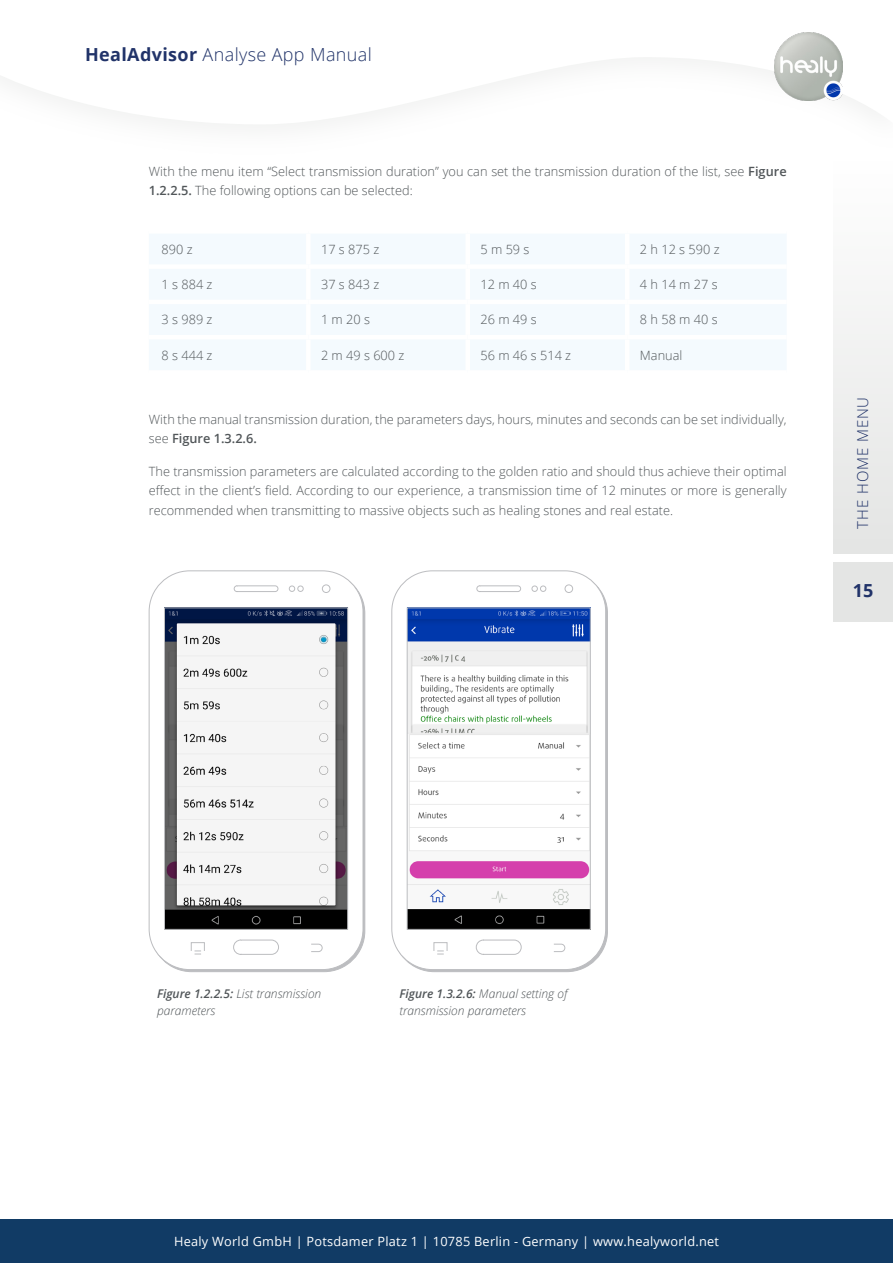
<style>
.page{position:relative;width:893px;height:1263px;background:#fff}
.page>*{position:absolute;margin:0;border:0;box-sizing:border-box;transform-origin:0 0}
.t1{font:300 18px "Open Sans";letter-spacing:.02em;color:#213369}
.t2{font:700 18px "Open Sans";color:#213369}
.t3{font:300 15px "Open Sans";letter-spacing:.06em;color:#213369}
.B_Fließtext{font:300 12.75px/19.5px "Open Sans";color:#515659}
.B_Tabellen_Texte_gra{font:300 12.75px "Open Sans";color:#515659}
.t4{font:12.75px "Open Sans";letter-spacing:.02em;color:#fff}
.B_BU_small_kursiv{font:italic 300 12px/16.5px "Open Sans";color:#515659}
.s1{font-weight:700}
.s2{font-weight:600}
</style>
<div class="page">
<div style="left:833px;top:161px;width:60px;height:392px;background:linear-gradient(to right,#f1f1f1,#f1f1f1)"></div>
<div style="left:833px;top:562px;width:60px;height:59px;background:#e4e5e4"></div>
<svg style="left:4px;top:58px;width:867px;height:66px"></svg>
<img style="left:774px;top:32px;width:69px;height:69px">
<div style="left:0;top:1219px;width:893px;height:44px;background:#113b65"></div>
<div style="left:149px;top:234px;width:637px;height:136px;background:#f4fafe"></div>
<div style="left:306px;top:234px;width:5px;height:30px;background:#fff"></div>
<div style="left:465px;top:234px;width:5px;height:30px;background:#fff"></div>
<hr style="left:625px;top:234px;width:4px;height:30px;background:#fff">
<div style="left:149px;top:264px;width:159px;height:5px;background:#fff"></div>
<div style="left:308px;top:264px;width:160px;height:5px;background:#fff"></div>
<div style="left:306px;top:269px;width:5px;height:31px;background:#fff"></div>
<div style="left:468px;top:264px;width:159px;height:5px;background:#fff"></div>
<div style="left:465px;top:269px;width:5px;height:31px;background:#fff"></div>
<div style="left:627px;top:264px;width:160px;height:5px;background:#fff"></div>
<hr style="left:625px;top:269px;width:4px;height:31px;background:#fff">
<hr style="left:149px;top:300px;width:159px;height:4px;background:#fff">
<hr style="left:308px;top:300px;width:160px;height:4px;background:#fff">
<div style="left:306px;top:304px;width:5px;height:31px;background:#fff"></div>
<hr style="left:468px;top:300px;width:159px;height:4px;background:#fff">
<div style="left:465px;top:304px;width:5px;height:31px;background:#fff"></div>
<hr style="left:627px;top:300px;width:160px;height:4px;background:#fff">
<hr style="left:625px;top:304px;width:4px;height:31px;background:#fff">
<hr style="left:149px;top:335px;width:159px;height:4px;background:#fff">
<hr style="left:308px;top:335px;width:160px;height:4px;background:#fff">
<div style="left:306px;top:339px;width:5px;height:31px;background:#fff"></div>
<hr style="left:468px;top:335px;width:159px;height:4px;background:#fff">
<div style="left:465px;top:339px;width:5px;height:31px;background:#fff"></div>
<hr style="left:627px;top:335px;width:160px;height:4px;background:#fff">
<hr style="left:625px;top:339px;width:4px;height:31px;background:#fff">
<div style="left:149px;top:570px;width:214px;height:400px;border:1px solid #bcbdc0;border-radius:41px"></div>
<div style="left:322px;top:585px;width:8px;height:8px;border:1px solid #bcbdc0;border-radius:50%"></div>
<svg style="left:233px;top:939px;width:46px;height:16px"></svg>
<svg style="left:234px;top:585px;width:45px;height:7px"></svg>
<svg style="left:289px;top:585px;width:15px;height:7px"></svg>
<svg style="left:311px;top:943px;width:12px;height:9px"></svg>
<div style="left:191px;top:942px;width:14px;height:9px;border:1px solid #bcbdc0"></div>
<svg style="left:195px;top:951px;width:6px;height:4px"></svg>
<img style="left:166px;top:610px;width:180px;height:318px">
<div style="left:164px;top:608px;width:184px;height:322px;border:1px solid #bcbdc0"></div>
<div style="left:391px;top:570px;width:215px;height:400px;border:1px solid #bcbdc0;border-radius:41px"></div>
<div style="left:565px;top:585px;width:8px;height:8px;border:1px solid #bcbdc0;border-radius:50%"></div>
<svg style="left:476px;top:939px;width:46px;height:16px"></svg>
<svg style="left:476px;top:585px;width:45px;height:7px"></svg>
<svg style="left:531px;top:585px;width:15px;height:7px"></svg>
<svg style="left:554px;top:943px;width:11px;height:9px"></svg>
<div style="left:434px;top:942px;width:13px;height:9px;border:1px solid #bcbdc0"></div>
<svg style="left:437px;top:951px;width:7px;height:4px"></svg>
<img style="left:409px;top:610px;width:180px;height:318px">
<div style="left:407px;top:608px;width:184px;height:322px;border:1px solid #bcbdc0"></div>
<h1 class="t1" style="left:85px;top:43px;width:288px"><span class="s1">HealAdvisor</span> Analyse App Manual</h1>
<p class="B_Fließtext" style="left:149px;top:161px;width:639px">With the menu item “Select transmission duration” you can set the transmission duration of the list, see <span class="s2">Figure<br>1.2.2.5.</span> The following options can be selected:</p>
<p class="B_Tabellen_Texte_gra" style="left:162px;top:240px;width:33px">890 z</p>
<p class="B_Tabellen_Texte_gra" style="left:321px;top:240px;width:60px">17 s 875 z</p>
<p class="B_Tabellen_Texte_gra" style="left:480px;top:240px;width:50px">5 m 59 s</p>
<p class="B_Tabellen_Texte_gra" style="left:640px;top:240px;width:81px">2 h 12 s 590 z</p>
<p class="B_Tabellen_Texte_gra" style="left:162px;top:276px;width:52px">1 s 884 z</p>
<p class="B_Tabellen_Texte_gra" style="left:321px;top:276px;width:60px">37 s 843 z</p>
<p class="B_Tabellen_Texte_gra" style="left:480px;top:276px;width:58px">12 m 40 s</p>
<p class="B_Tabellen_Texte_gra" style="left:640px;top:276px;width:79px">4 h 14 m 27 s</p>
<p class="B_Tabellen_Texte_gra" style="left:162px;top:311px;width:52px">3 s 989 z</p>
<p class="B_Tabellen_Texte_gra" style="left:321px;top:311px;width:50px">1 m 20 s</p>
<p class="B_Tabellen_Texte_gra" style="left:480px;top:311px;width:58px">26 m 49 s</p>
<p class="B_Tabellen_Texte_gra" style="left:640px;top:311px;width:79px">8 h 58 m 40 s</p>
<p class="B_Tabellen_Texte_gra" style="left:162px;top:346px;width:52px">8 s 444 z</p>
<p class="B_Tabellen_Texte_gra" style="left:321px;top:346px;width:85px">2 m 49 s 600 z</p>
<p class="B_Tabellen_Texte_gra" style="left:480px;top:346px;width:92px">56 m 46 s 514 z</p>
<p class="B_Tabellen_Texte_gra" style="left:640px;top:346px;width:44px">Manual</p>
<p class="B_Fließtext" style="left:149px;top:409px;width:639px">With the manual transmission duration, the parameters days, hours, minutes and seconds can be set individually, see <span class="s2">Figure 1.3.2.6.</span></p>
<p class="B_Fließtext" style="left:149px;top:461px;width:639px;text-align:justify">The transmission parameters are calculated according to the golden ratio and should thus achieve their optimal effect in the client’s field. According to our experience, a transmission time of 12 minutes or more is generally recommended when transmitting to massive objects such as healing stones and real estate.</p>
<p class="t3" style="left:852px;top:529px;width:133px;rotate:-90deg">THE HOME MENU</p>
<h1 class="t2" style="left:853px;top:578px;width:22px">15</h1>
<p class="B_BU_small_kursiv" style="left:157px;top:985px;width:166px"><span class="s2">Figure 1.2.2.5:</span> List transmission parameters</p>
<p class="B_BU_small_kursiv" style="left:400px;top:985px;width:169px"><span class="s2">Figure 1.3.2.6:</span> Manual setting of transmission parameters</p>
<p class="t4" style="left:174px;top:1233px;width:546px">Healy World GmbH | Potsdamer Platz 1 | 10785 Berlin - Germany | www.healyworld.net</p>
</div>
